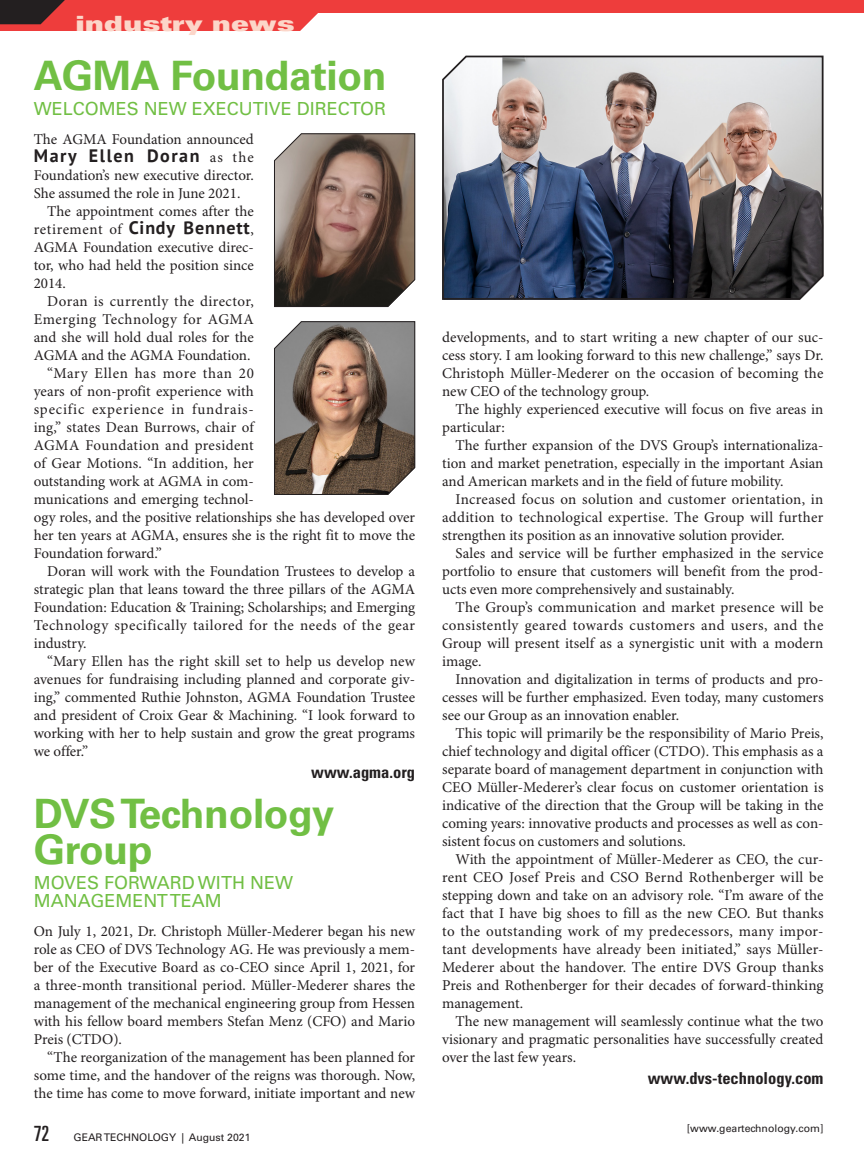
<style>
.page{position:relative;width:864px;height:1161px;background:#fff}
.page>*{position:absolute;margin:0;border:0;box-sizing:border-box;transform-origin:0 0}
.P_I_News_Header{font:700 40.5px/36px "Univers LT Std";letter-spacing:-.01em;color:#71bf44}
.t1{font:21px "Univers LT Std X Black Ex";color:#fcd6c9}
.P_I_News_Sub-header{font:18px/18px "Univers LT Std";color:#71bf44}
.Body_Text_After_Head{font:700 18px "PT Sans";letter-spacing:.085em;color:#231f20}
.FMI_Weblink{font:700 condensed 16.5px "Univers LT Std";color:#231f20}
.Body_Text{font:15px/18px "Minion Pro";color:#231f20;text-align:justify}
.Body_Text_After_Head-2{font:15px/18px "Minion Pro";letter-spacing:-.005em;color:#231f20}
.t2{font:10.5px "Univers LT Std";color:#231f20}
.s1{font-family:"Minion Pro";font-weight:400;font-size:15px}
.s2{font-family:"PT Sans";font-weight:700;font-size:18px}
.s3{font-stretch:ultra-condensed;font-size:21px}
</style>
<div class="page">
<svg style="left:274px;top:321px;width:142px;height:174px;background:#827064"></svg>
<svg style="left:274px;top:133px;width:142px;height:174px;background:#735f55"></svg>
<img style="left:442px;top:55px;width:382px;height:245px">
<div style="left:0;top:0;width:349px;height:31px;background:#ee3d3c"></div>
<svg style="left:0;top:0;width:65px;height:24px"></svg>
<svg style="left:300px;top:14px;width:49px;height:17px"></svg>
<div style="left:310px;top:0;width:554px;height:14px;background:#ee3d3c"></div>
<h2 class="t1" style="left:75px;top:11px;width:221px">industry news</h2>
<p class="P_I_News_Header" style="left:34px;top:58px;width:354px">AGMA Foundation</p>
<p class="P_I_News_Sub-header" style="left:34px;top:99px;width:354px">WELCOMES NEW EXECUTIVE DIRECTOR</p>
<p class="Body_Text_After_Head-2" style="left:34px;top:131px;width:222px">The AGMA Foundation announced</p>
<p class="Body_Text_After_Head" style="left:34px;top:144px;width:222px">Mary Ellen Doran <span class="s1">as the</span></p>
<p class="Body_Text_After_Head-2" style="left:34px;top:167px;width:222px">Foundation’s new executive director.<br>She assumed the role in June 2021.</p>
<p class="Body_Text" style="left:34px;top:203px;width:222px;text-indent:14px">The appointment comes after the retirement of <span class="s2">Cindy Bennett</span>, AGMA Foundation executive direc&shy;tor, who had held the position since 2014.</p>
<p class="Body_Text" style="left:34px;top:293px;width:222px;text-indent:14px">Doran is currently the director, Emerging Technology for AGMA and she will hold dual roles for the AGMA and the AGMA Foundation.</p>
<p class="Body_Text" style="left:34px;top:365px;width:383px;text-align:left;text-indent:14px">“Mary Ellen has more than 20<br>years of non-profit experience with<br>specific experience in fundrais-<br>ing,” states Dean Burrows, chair of<br>AGMA Foundation and president<br>of Gear Motions. “In addition, her<br>outstanding work at AGMA in com-<br>munications and emerging technol-<br>ogy roles, and the positive relationships she has developed over her ten years at AGMA, ensures she is the right fit to move the Foundation forward.”</p>
<p class="Body_Text" style="left:34px;top:563px;width:383px;text-indent:14px">Doran will work with the Foundation Trustees to develop a strategic plan that leans toward the three pillars of the AGMA Foundation: Education &amp; Training; Scholarships; and Emerging Technology specifically tailored for the needs of the gear industry.</p>
<p class="Body_Text" style="left:34px;top:653px;width:383px;text-indent:14px">“Mary Ellen has the right skill set to help us develop new avenues for fundraising including planned and corporate giv&shy;ing,” commented Ruthie Johnston, AGMA Foundation Trustee and president of Croix Gear &amp; Machining. “I look forward to working with her to help sustain and grow the great programs we offer.”</p>
<p class="FMI_Weblink" style="left:311px;top:762px;width:105px">www.agma.org</p>
<p class="P_I_News_Header" style="left:34px;top:796px;width:302px">DVS Technology<br>Group</p>
<p class="P_I_News_Sub-header" style="left:34px;top:873px;width:261px">MOVES FORWARD WITH NEW<br>MANAGEMENT TEAM</p>
<p class="Body_Text_After_Head-2" style="left:34px;top:923px;width:383px;text-align:justify">On July 1, 2021, Dr. Christoph Müller-Mederer began his new role as CEO of DVS Technology AG. He was previously a mem&shy;ber of the Executive Board as co-CEO since April 1, 2021, for a three-month transitional period. Müller-Mederer shares the management of the mechanical engineering group from Hessen with his fellow board members Stefan Menz (CFO) and Mario Preis (CTDO).</p>
<p class="Body_Text" style="left:34px;top:1049px;width:383px;text-indent:14px">“The reorganization of the management has been planned for some time, and the handover of the reigns was thorough. Now, the time has come to move forward, initiate important and new</p>
<p class="Body_Text" style="left:442px;top:329px;width:383px">developments, and to start writing a new chapter of our suc&shy;cess story. I am looking forward to this new challenge,” says Dr.<br>Christoph Müller-Mederer on the occasion of becoming the new CEO of the technology group.</p>
<p class="Body_Text" style="left:442px;top:401px;width:383px;text-indent:14px">The highly experienced executive will focus on five areas in particular:</p>
<p class="Body_Text" style="left:442px;top:437px;width:383px;text-indent:14px">The further expansion of the DVS Group’s internationaliza&shy;tion and market penetration, especially in the important Asian and American markets and in the field of future mobility.</p>
<p class="Body_Text" style="left:442px;top:491px;width:383px;text-indent:14px">Increased focus on solution and customer orientation, in addition to technological expertise. The Group will further strengthen its position as an innovative solution provider.</p>
<p class="Body_Text" style="left:442px;top:545px;width:383px;text-indent:14px">Sales and service will be further emphasized in the service portfolio to ensure that customers will benefit from the prod&shy;ucts even more comprehensively and sustainably.</p>
<p class="Body_Text" style="left:442px;top:599px;width:383px;text-indent:14px">The Group’s communication and market presence will be consistently geared towards customers and users, and the Group will present itself as a synergistic unit with a modern image.</p>
<p class="Body_Text" style="left:442px;top:671px;width:383px;text-indent:14px">Innovation and digitalization in terms of products and pro&shy;cesses will be further emphasized. Even today, many customers see our Group as an innovation enabler.</p>
<p class="Body_Text" style="left:442px;top:725px;width:383px;text-indent:14px">This topic will primarily be the responsibility of Mario Preis, chief technology and digital officer (CTDO). This emphasis as a separate board of management department in conjunction with CEO Müller-Mederer’s clear focus on customer orientation is indicative of the direction that the Group will be taking in the coming years: innovative products and processes as well as con&shy;sistent focus on customers and solutions.</p>
<p class="Body_Text" style="left:442px;top:851px;width:383px;text-indent:14px">With the appointment of Müller-Mederer as CEO, the cur&shy;rent CEO Josef Preis and CSO Bernd Rothenberger will be stepping down and take on an advisory role. “I’m aware of the fact that I have big shoes to fill as the new CEO. But thanks to the outstanding work of my predecessors, many impor&shy;tant developments have already been initiated,” says Müller-Mederer about the handover. The entire DVS Group thanks Preis and Rothenberger for their decades of forward-thinking management.</p>
<p class="Body_Text" style="left:442px;top:1013px;width:383px;text-indent:14px">The new management will seamlessly continue what the two visionary and pragmatic personalities have successfully created over the last few years.</p>
<p class="FMI_Weblink" style="left:648px;top:1068px;width:177px">www.dvs-technology.com</p>
<p class="t2" style="left:34px;top:1131px;width:218px"><span class="s3">72</span> GEAR TECHNOLOGY | August 2021</p>
<p class="t2" style="left:687px;top:1122px;width:138px">[www.geartechnology.com]</p>
</div>
